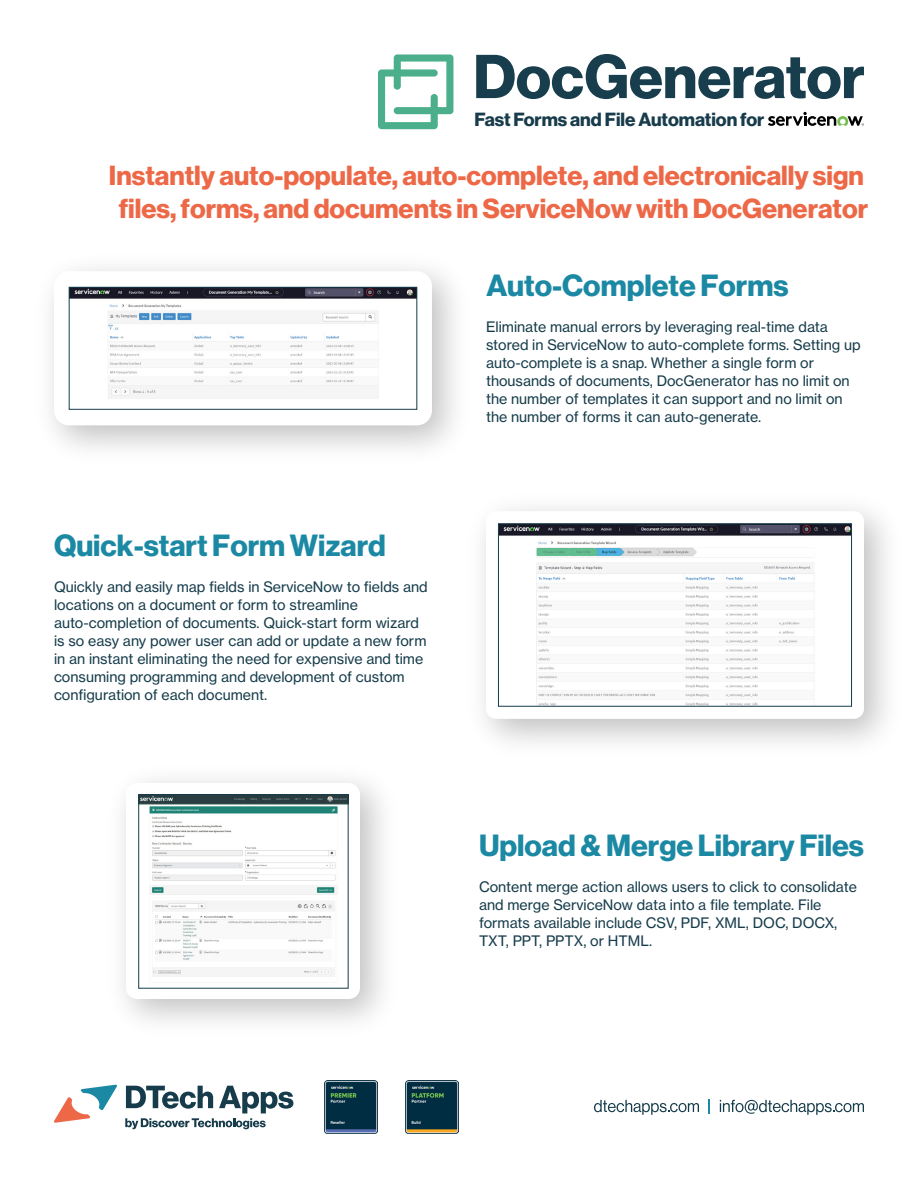
<style>
.page{position:relative;width:918px;height:1188px;background:#fff}
.page>*{position:absolute;margin:0;border:0;box-sizing:border-box;transform-origin:0 0}
.t1{font:30px "N Haas Grotesk DS Pro 75 Bd";color:#1c89a4}
.t2{font:27px/32.4px "N Haas Grotesk DS Pro 75 Bd";color:#ed6847;text-align:center}
.t3{font:18.6px "N Haas Grotesk DS Pro 75 Bd";color:#183c4b}
.t4{font:14.25px/18px "N Haas Grotesk TX Pro 55 Rg";color:#163c4b}
</style>
<div class="page">
<img style="left:405px;top:1080px;width:54px;height:54px">
<img style="left:324px;top:1080px;width:54px;height:54px">
<svg style="left:125px;top:1086px;width:168px;height:43px"></svg>
<svg style="left:54px;top:1085px;width:63px;height:38px"></svg>
<svg style="left:594px;top:1100px;width:105px;height:15px"></svg>
<svg style="left:709px;top:1099px;width:1px;height:15px"></svg>
<svg style="left:720px;top:1100px;width:144px;height:15px"></svg>
<svg style="left:476px;top:54px;width:388px;height:45px"></svg>
<svg style="left:378px;top:54px;width:75px;height:75px"></svg>
<svg style="left:768px;top:112px;width:96px;height:14px"></svg>
<img style="left:500px;top:526px;width:350px;height:178px">
<div style="left:498px;top:524px;width:354px;height:182px;border:1px solid #153c4b"></div>
<img style="left:71px;top:289px;width:344px;height:110px">
<div style="left:69px;top:287px;width:348px;height:123px;border:1px solid #153c4b"></div>
<img style="left:141px;top:796px;width:205px;height:181px">
<div style="left:139px;top:794px;width:209px;height:194px;border:1px solid #153c4b"></div>
<h3 class="t3" style="left:475px;top:108px;width:291px">Fast Forms and File Automation for</h3>
<h2 class="t2" style="left:109px;top:160px;width:761px">Instantly auto-populate, auto-complete, and electronically sign files, forms, and documents in ServiceNow with DocGenerator</h2>
<h1 class="t1" style="left:486px;top:268px;width:304px">Auto-Complete Forms</h1>
<h1 class="t1" style="left:54px;top:528px;width:333px">Quick-start Form Wizard</h1>
<p class="t4" style="left:54px;top:578px;width:375px">Quickly and easily map fields in ServiceNow to fields and locations on a document or form to streamline auto-completion of documents. Quick-start form wizard is so easy any power user can add or update a new form in an instant eliminating the need for expensive and time consuming programming and development of custom configuration of each document.</p>
<p class="t4" style="left:486px;top:318px;width:376px">Eliminate manual errors by leveraging real-time data stored in ServiceNow to auto-complete forms. Setting up auto-complete is a snap. Whether a single form or thousands of documents, DocGenerator has no limit on the number of templates it can support and no limit on the number of forms it can auto-generate.</p>
<h1 class="t1" style="left:479px;top:828px;width:386px">Upload &amp; Merge Library Files</h1>
<p class="t4" style="left:479px;top:878px;width:379px">Content merge action allows users to click to consolidate and merge ServiceNow data into a file template. File formats available include CSV, PDF, XML, DOC, DOCX, TXT, PPT, PPTX, or HTML.</p>
</div>
